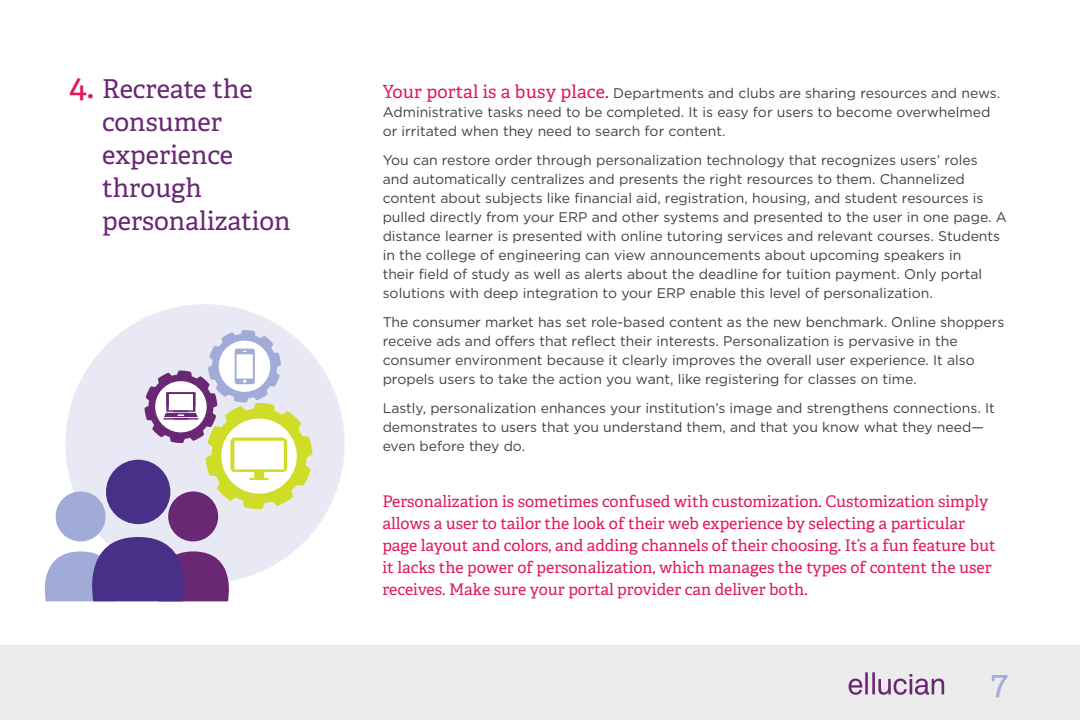
<style>
.page{position:relative;width:1080px;height:720px;background:#fff}
.page>*{position:absolute;margin:0;border:0;box-sizing:border-box;transform-origin:0 0}
.t1{font:35px "Adelle";color:#a1abd7}
.t2{font:26px/33px "Adelle";color:#692774}
.t3{font:16px/22px "Adelle";color:#df1a5a}
.t4{font:14px/19px "Gotham HTF";color:#414042}
.s1{font-size:35px;color:#df1a5a}
.s2{font-family:"Adelle";font-size:18px;color:#df1a5a}
</style>
<div class="page">
<div style="left:65px;top:304px;width:280px;height:279px;background:#e8e9f5;border-radius:50%"></div>
<svg style="left:44px;top:330px;width:268px;height:271px"></svg>
<div style="left:0;top:645px;width:1080px;height:75px;background:#ececed"></div>
<svg style="left:849px;top:672px;width:95px;height:23px"></svg>
<h2 class="t2" style="left:102px;top:71px;width:190px;text-indent:-33px"><span class="s1">4.</span> Recreate the consumer experience through personalization</h2>
<p class="t4" style="left:383px;top:84px;width:619px"><span class="s2">Your portal is a busy place.</span> Departments and clubs are sharing resources and news.<br>Administrative tasks need to be completed. It is easy for users to become overwhelmed or irritated when they need to search for content.</p>
<p class="t4" style="left:383px;top:151px;width:626px">You can restore order through personalization technology that recognizes users’ roles and automatically centralizes and presents the right resources to them. Channelized content about subjects like financial aid, registration, housing, and student resources is pulled directly from your ERP and other systems and presented to the user in one page. A distance learner is presented with online tutoring services and relevant courses. Students in the college of engineering can view announcements about upcoming speakers in<br>their field of study as well as alerts about the deadline for tuition payment. Only portal solutions with deep integration to your ERP enable this level of personalization.</p>
<p class="t4" style="left:383px;top:313px;width:623px">The consumer market has set role-based content as the new benchmark. Online shoppers receive ads and offers that reflect their interests. Personalization is pervasive in the consumer environment because it clearly improves the overall user experience. It also propels users to take the action you want, like registering for classes on time.</p>
<p class="t4" style="left:383px;top:398px;width:614px">Lastly, personalization enhances your institution’s image and strengthens connections. It demonstrates to users that you understand them, and that you know what they need— even before they do.</p>
<p class="t3" style="left:382px;top:490px;width:615px">Personalization is sometimes confused with customization. Customization simply allows a user to tailor the look of their web experience by selecting a particular page layout and colors, and adding channels of their choosing. It’s a fun feature but it lacks the power of personalization, which manages the types of content the user receives. Make sure your portal provider can deliver both.</p>
<h1 class="t1" style="left:991px;top:657px;width:19px">7</h1>
</div>
